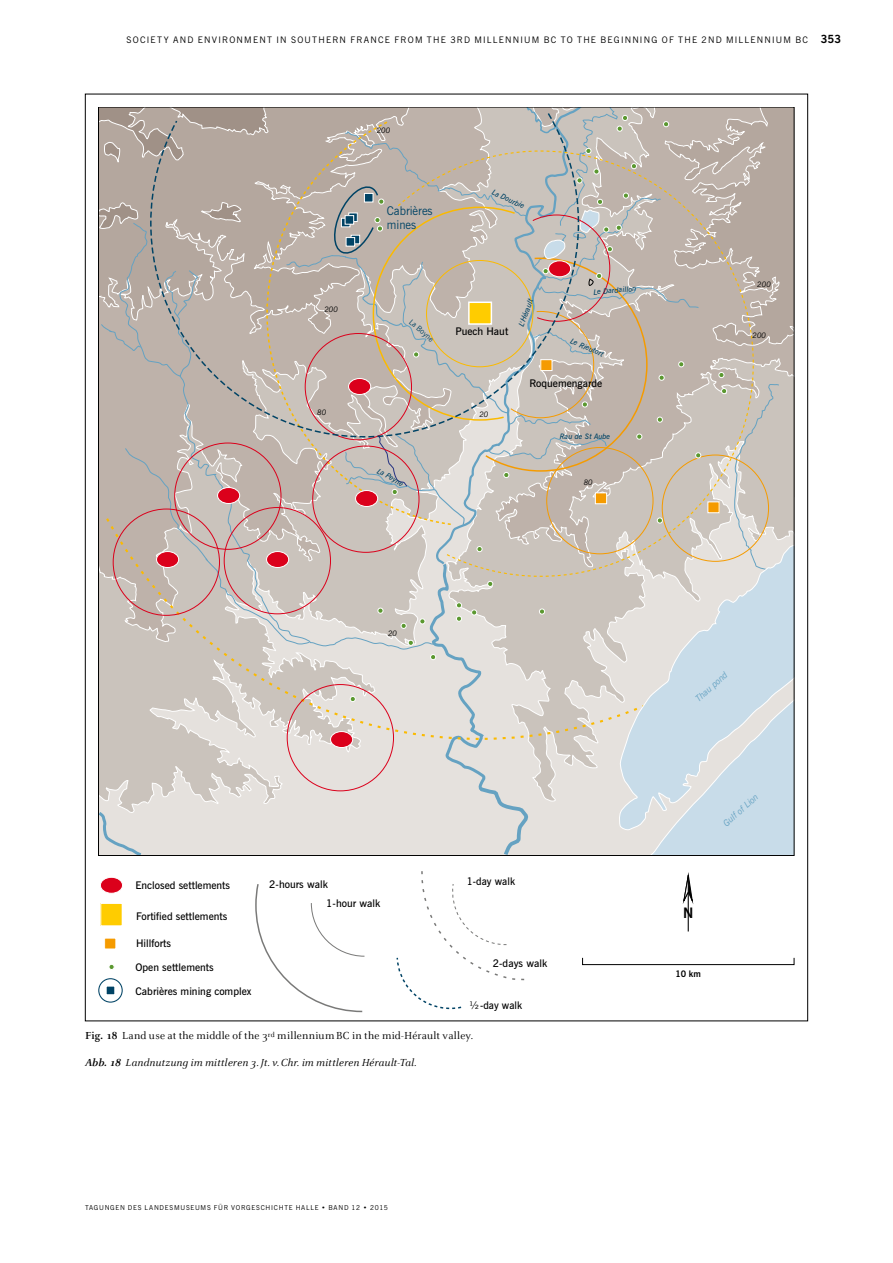
<style>
.page{position:relative;width:893px;height:1263px;background:#fff}
.page>*{position:absolute;margin:0;border:0;box-sizing:border-box;transform-origin:0 0}
.t1{font:700 14.4px "News Gothic BT";color:#000}
.t2{font:12px/14.4px "News Gothic BT";color:#004365}
.t3{font:11.25px "Celeste";letter-spacing:.02em;color:#000}
.t4{font:italic 11.25px "Celeste";letter-spacing:.02em;color:#000}
.t5{font:600 10.5px/19.5px "News Gothic BT";color:#000}
.t6{font:9px "News Gothic BT";letter-spacing:.135em;color:#000}
.t7{font:italic 9px "News Gothic BT";color:#65a2c2}
.t8{font:700 9px "News Gothic BT";color:#000}
.t9{font:italic 600 7.5px "News Gothic BT";color:#004365}
.t10{font:italic 7.5px "News Gothic BT";color:#000}
.t11{font:7.5px "News Gothic BT";color:#004365}
.t12{font:6.75px "News Gothic BT";letter-spacing:.115em;color:#000}
.s1{font-weight:700;font-size:11.25px}
.s2{font-weight:700}
</style>
<div class="page">
<div style="left:105px;top:938px;width:11px;height:11px;background:#f59b00"></div>
<div style="left:104px;top:938px;width:12px;height:11px;border:1px solid #fff"></div>
<svg style="left:109px;top:964px;width:6px;height:6px"></svg>
<svg style="left:255px;top:884px;width:110px;height:129px"></svg>
<div style="left:101px;top:903px;width:21px;height:23px;background:#fc0"></div>
<div style="left:100px;top:903px;width:23px;height:23px;border:1px solid #fff"></div>
<svg style="left:396px;top:871px;width:129px;height:138px"></svg>
<div style="left:106px;top:986px;width:9px;height:9px;background:#004365"></div>
<div style="left:106px;top:986px;width:9px;height:9px;border:1px solid #fff"></div>
<div style="left:98px;top:978px;width:25px;height:25px;border:1px solid #004365;border-radius:50%"></div>
<hr style="left:688px;top:892px;width:1px;height:39px;background:#000">
<svg style="left:683px;top:874px;width:11px;height:34px"></svg>
<div style="left:100px;top:877px;width:23px;height:16px;background:#db001b;border-radius:50%"></div>
<div style="left:100px;top:877px;width:23px;height:17px;border:1px solid #fff;border-radius:50%"></div>
<svg style="left:582px;top:957px;width:213px;height:8px"></svg>
<svg style="left:99px;top:107px;width:695px;height:748px;background:#cac3bd"></svg>
<p class="t6" style="left:126px;top:34px;width:716px">SOCIETY AND ENVIRONMENT IN SOUTHERN FRANCE FROM THE 3RD MILLENNIUM BC TO THE BEGINNING OF THE 2ND MILLENNIUM BC <span class="s1">353</span></p>
<p class="t10" style="left:324px;top:305px;width:15px">200</p>
<p class="t10" style="left:317px;top:408px;width:11px">80</p>
<p class="t10" style="left:377px;top:126px;width:15px">200</p>
<p class="t2" style="left:387px;top:203px;width:47px">Cabrières mines</p>
<p class="t11" style="left:413px;top:317px;width:31px;rotate:41deg">La Boyne</p>
<p class="t9" style="left:380px;top:466px;width:30px;rotate:29deg">La Peyne</p>
<p class="t9" style="left:494px;top:188px;width:36px;rotate:24deg">La Dourbie</p>
<p class="t5" style="left:456px;top:321px;width:54px">Puech Haut</p>
<p class="t9" style="left:517px;top:324px;width:30px;rotate:-70deg">L'Hérault</p>
<p class="t9" style="left:593px;top:287px;width:44px;rotate:-5deg">Le Dardaillon</p>
<p class="t9" style="left:573px;top:336px;width:37px;rotate:23deg">Le Rieutort</p>
<p class="t10" style="left:479px;top:410px;width:11px">20</p>
<p class="t5" style="left:529px;top:373px;width:74px">Roquemengarde</p>
<p class="t9" style="left:560px;top:431px;width:52px">Rau de St Aube</p>
<p class="t10" style="left:584px;top:478px;width:11px">80</p>
<p class="t10" style="left:757px;top:279px;width:15px">200</p>
<p class="t10" style="left:752px;top:331px;width:15px">200</p>
<p class="t10" style="left:388px;top:628px;width:11px">20</p>
<p class="t5" style="left:135px;top:875px;width:96px">Enclosed settlements</p>
<p class="t5" style="left:136px;top:906px;width:93px">Fortified settlements</p>
<p class="t5" style="left:136px;top:933px;width:37px">Hillforts</p>
<p class="t5" style="left:136px;top:981px;width:117px">Cabrières mining complex</p>
<p class="t5" style="left:136px;top:957px;width:80px">Open settlements</p>
<p class="t5" style="left:326px;top:874px;width:56px;text-indent:-57px">2-hours walk<br>1-hour walk</p>
<p class="t5" style="left:467px;top:871px;width:50px">1-day walk</p>
<p class="t5" style="left:493px;top:953px;width:56px">2-days walk</p>
<p class="t5" style="left:470px;top:996px;width:54px">½-day walk</p>
<p class="t3" style="left:85px;top:1030px;width:390px"><span class="s2">Fig. 18</span> Land use at the middle of the 3<sup>rd</sup> millennium BC in the mid-Hérault valley.</p>
<p class="t4" style="left:85px;top:1057px;width:333px"><span class="s2">Abb. 18</span> Landnutzung im mittleren 3.Jt. v.Chr. im mittleren Hérault-Tal.</p>
<p class="t12" style="left:85px;top:1204px;width:304px">TAGUNGEN DES LANDESMUSEUMS FÜR VORGESCHICHTE HALLE • BAND 12 • 2015</p>
<p class="t7" style="left:700px;top:689px;width:32px;rotate:-42deg">au pond</p>
<p class="t7" style="left:729px;top:813px;width:35px;rotate:-42deg">lf of Lion</p>
<h1 class="t1" style="left:683px;top:904px;width:12px">N</h1>
<p class="t8" style="left:676px;top:968px;width:27px">10 km</p>
</div>
